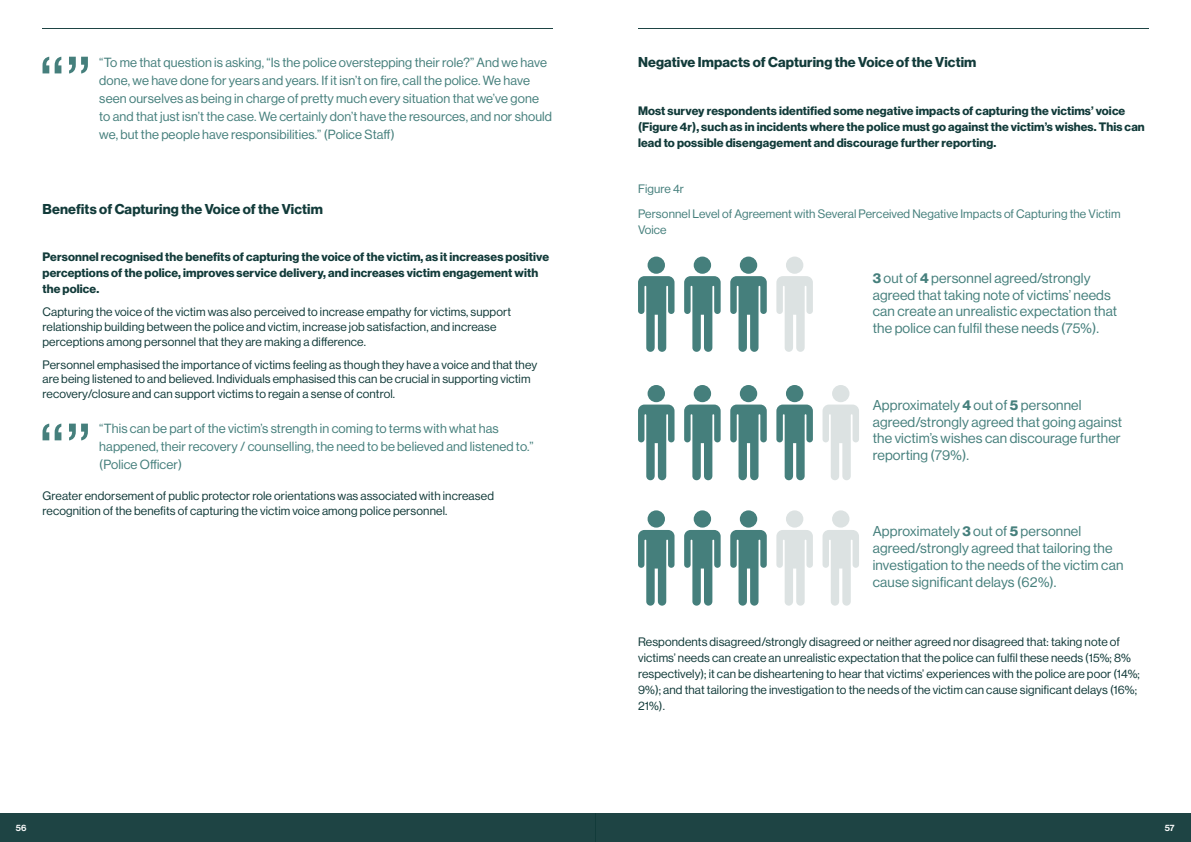
<style>
.page{position:relative;width:1191px;height:842px;background:#fff}
.page>*{position:absolute;margin:0;border:0;box-sizing:border-box;transform-origin:0 0}
.t1{font:14px/16.8px "N Haas Grotesk DS Pro 55 Rg";letter-spacing:.01em;color:#457f7c}
.t2{font:14px "N Haas Grotesk DS Pro 75 Bd";letter-spacing:.01em;color:#123b3a}
.t3{font:13px/18px "N Haas Grotesk DS Pro 55 Rg";letter-spacing:.01em;color:#457f7c}
.t4{font:12px/14.5px "N Haas Grotesk DS Pro 55 Rg";letter-spacing:.01em;color:#123b3a}
.t5{font:12px/16px "N Haas Grotesk DS Pro 75 Bd";letter-spacing:.01em;color:#123b3a}
.t6{font:12px/24.5px "N Haas Grotesk DS Pro 55 Rg";letter-spacing:.01em;color:#457f7c}
.t7{font:9px "N Haas Grotesk DS Pro 65 Md";color:#fff}
.s1{font-family:"N Haas Grotesk DS Pro 75 Bd"}
</style>
<div class="page">
<div style="left:595px;top:814px;width:596px;height:28px;background:#1e4444"></div>
<div style="left:0;top:814px;width:595px;height:28px;background:#1e4444"></div>
<hr style="left:43px;top:28px;width:510px;height:1px;background:#123b3a">
<hr style="left:638px;top:28px;width:510px;height:1px;background:#123b3a">
<svg style="left:43px;top:57px;width:45px;height:17px"></svg>
<svg style="left:43px;top:424px;width:45px;height:16px"></svg>
<div style="left:647px;top:510px;width:18px;height:18px;background:#457f7c;border-radius:50%"></div>
<svg style="left:638px;top:530px;width:36px;height:76px"></svg>
<div style="left:740px;top:510px;width:17px;height:18px;background:#457f7c;border-radius:50%"></div>
<svg style="left:730px;top:530px;width:36px;height:76px"></svg>
<div style="left:832px;top:510px;width:17px;height:18px;background:#dce2e2;border-radius:50%"></div>
<svg style="left:822px;top:530px;width:37px;height:76px"></svg>
<div style="left:693px;top:510px;width:18px;height:18px;background:#457f7c;border-radius:50%"></div>
<svg style="left:684px;top:530px;width:36px;height:76px"></svg>
<div style="left:786px;top:510px;width:17px;height:18px;background:#dce2e2;border-radius:50%"></div>
<svg style="left:776px;top:530px;width:37px;height:76px"></svg>
<div style="left:647px;top:257px;width:18px;height:17px;background:#457f7c;border-radius:50%"></div>
<svg style="left:638px;top:276px;width:36px;height:76px"></svg>
<div style="left:740px;top:257px;width:17px;height:17px;background:#457f7c;border-radius:50%"></div>
<svg style="left:730px;top:276px;width:36px;height:76px"></svg>
<div style="left:693px;top:257px;width:18px;height:17px;background:#457f7c;border-radius:50%"></div>
<svg style="left:684px;top:276px;width:36px;height:76px"></svg>
<div style="left:786px;top:257px;width:17px;height:17px;background:#dce2e2;border-radius:50%"></div>
<svg style="left:776px;top:276px;width:37px;height:76px"></svg>
<div style="left:647px;top:385px;width:18px;height:17px;background:#457f7c;border-radius:50%"></div>
<svg style="left:638px;top:405px;width:36px;height:75px"></svg>
<div style="left:740px;top:385px;width:17px;height:17px;background:#457f7c;border-radius:50%"></div>
<svg style="left:730px;top:405px;width:36px;height:75px"></svg>
<div style="left:832px;top:385px;width:17px;height:17px;background:#dce2e2;border-radius:50%"></div>
<svg style="left:822px;top:405px;width:37px;height:75px"></svg>
<div style="left:693px;top:385px;width:18px;height:17px;background:#457f7c;border-radius:50%"></div>
<svg style="left:684px;top:405px;width:36px;height:75px"></svg>
<div style="left:786px;top:385px;width:17px;height:17px;background:#457f7c;border-radius:50%"></div>
<svg style="left:776px;top:405px;width:37px;height:75px"></svg>
<p class="t3" style="left:99px;top:53px;width:454px">“To me that question is asking, “Is the police overstepping their role?” And we have done, we have done for years and years. If it isn’t on fire, call the police. We have seen ourselves as being in charge of pretty much every situation that we’ve gone to and that just isn’t the case. We certainly don’t have the resources, and nor should we, but the people have responsibilities.” (Police Staff)</p>
<p class="t2" style="left:43px;top:201px;width:282px">Benefits of Capturing the Voice of the Victim</p>
<p class="t5" style="left:43px;top:249px;width:508px">Personnel recognised the benefits of capturing the voice of the victim, as it increases positive perceptions of the police, improves service delivery, and increases victim engagement with the police.</p>
<p class="t4" style="left:43px;top:305px;width:470px">Capturing the voice of the victim was also perceived to increase empathy for victims, support relationship building between the police and victim, increase job satisfaction, and increase perceptions among personnel that they are making a difference.</p>
<p class="t4" style="left:43px;top:357px;width:496px">Personnel emphasised the importance of victims feeling as though they have a voice and that they are being listened to and believed. Individuals emphasised this can be crucial in supporting victim recovery/closure and can support victims to regain a sense of control.</p>
<p class="t3" style="left:99px;top:419px;width:436px">“This can be part of the victim’s strength in coming to terms with what has happened, their recovery / counselling, the need to be believed and listened to.” (Police Officer)</p>
<p class="t4" style="left:43px;top:489px;width:453px">Greater endorsement of public protector role orientations was associated with increased recognition of the benefits of capturing the victim voice among police personnel.</p>
<p class="t2" style="left:638px;top:54px;width:340px">Negative Impacts of Capturing the Voice of the Victim</p>
<p class="t5" style="left:638px;top:103px;width:508px">Most survey respondents identified some negative impacts of capturing the victims’ voice (Figure 4r), such as in incidents where the police must go against the victim’s wishes. This can lead to possible disengagement and discourage further reporting.</p>
<p class="t6" style="left:638px;top:177px;width:484px">Figure 4r<br>Personnel Level of Agreement with Several Perceived Negative Impacts of Capturing the Victim</p>
<p class="t6" style="left:638px;top:217px;width:30px">Voice</p>
<p class="t1" style="left:872px;top:270px;width:246px"><span class="s1">3</span> out of <span class="s1">4</span> personnel agreed/strongly agreed that taking note of victims’ needs can create an unrealistic expectation that the police can fulfil these needs (75%).</p>
<p class="t1" style="left:872px;top:397px;width:251px">Approximately <span class="s1">4</span> out of <span class="s1">5</span> personnel agreed/strongly agreed that going against the victim’s wishes can discourage further reporting (79%).</p>
<p class="t1" style="left:872px;top:523px;width:252px">Approximately <span class="s1">3</span> out of <span class="s1">5</span> personnel agreed/strongly agreed that tailoring the investigation to the needs of the victim can cause significant delays (62%).</p>
<p class="t4" style="left:638px;top:634px;width:503px;line-height:16px">Respondents disagreed/strongly disagreed or neither agreed nor disagreed that: taking note of victims’ needs can create an unrealistic expectation that the police can fulfil these needs (15%; 8% respectively); it can be disheartening to hear that victims’ experiences with the police are poor (14%; 9%); and that tailoring the investigation to the needs of the victim can cause significant delays (16%; 21%).</p>
<p class="t7" style="left:16px;top:823px;width:12px">56</p>
<p class="t7" style="left:1164px;top:823px;width:11px">57</p>
</div>
